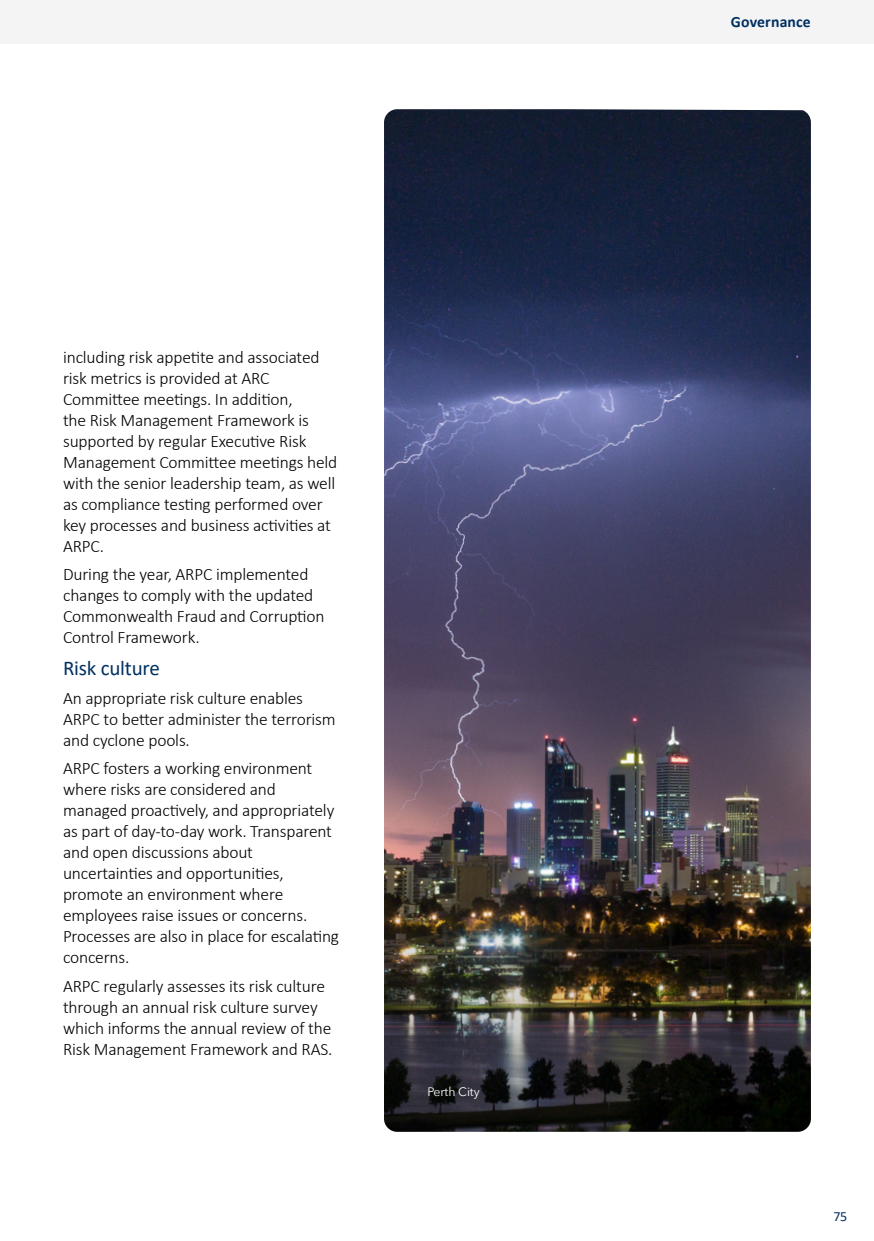
<style>
.page{position:relative;width:874px;height:1241px;background:#fff}
.page>*{position:absolute;margin:0;border:0;box-sizing:border-box;transform-origin:0 0}
.t1{font:21px "Calibri";letter-spacing:-.01em;color:#003062}
.t2{font:300 17.5px/21px "Calibri";letter-spacing:-.01em;color:#000}
.t3{font:700 15.75px "Calibri";letter-spacing:.01em;color:#003062}
.t4{font:14px "Calibri";color:#003062}
.t5{font:12.25px "Avenir Next";letter-spacing:-.01em;color:#fff}
</style>
<div class="page">
<div style="left:0;top:0;width:873px;height:43px;background:#f4f4f4"></div>
<img style="left:384px;top:109px;width:426px;height:1022px;border-radius:13px">
<p class="t2" style="left:63px;top:346px;width:276px">including risk appetite and associated risk metrics is provided at ARC Committee meetings. In addition,<br>the Risk Management Framework is supported by regular Executive Risk Management Committee meetings held with the senior leadership team, as well as compliance testing performed over key processes and business activities at ARPC.</p>
<p class="t2" style="left:63px;top:563px;width:263px">During the year, ARPC implemented changes to comply with the updated<br>Commonwealth Fraud and Corruption<br>Control Framework.</p>
<p class="t1" style="left:63px;top:653px;width:98px">Risk culture</p>
<p class="t2" style="left:63px;top:687px;width:274px">An appropriate risk culture enables<br>ARPC to better administer the terrorism and cyclone pools.</p>
<p class="t2" style="left:63px;top:757px;width:277px">ARPC fosters a working environment where risks are considered and managed proactively, and appropriately as part of day-to-day work. Transparent and open discussions about uncertainties and opportunities, promote an environment where employees raise issues or concerns.<br>Processes are also in place for escalating concerns.</p>
<p class="t2" style="left:63px;top:975px;width:271px">ARPC regularly assesses its risk culture through an annual risk culture survey which informs the annual review of the Risk Management Framework and RAS.</p>
<p class="t5" style="left:427px;top:1080px;width:54px">Perth City</p>
<p class="t3" style="left:730px;top:10px;width:81px">Governance</p>
<p class="t4" style="left:832px;top:1206px;width:16px">75</p>
</div>
